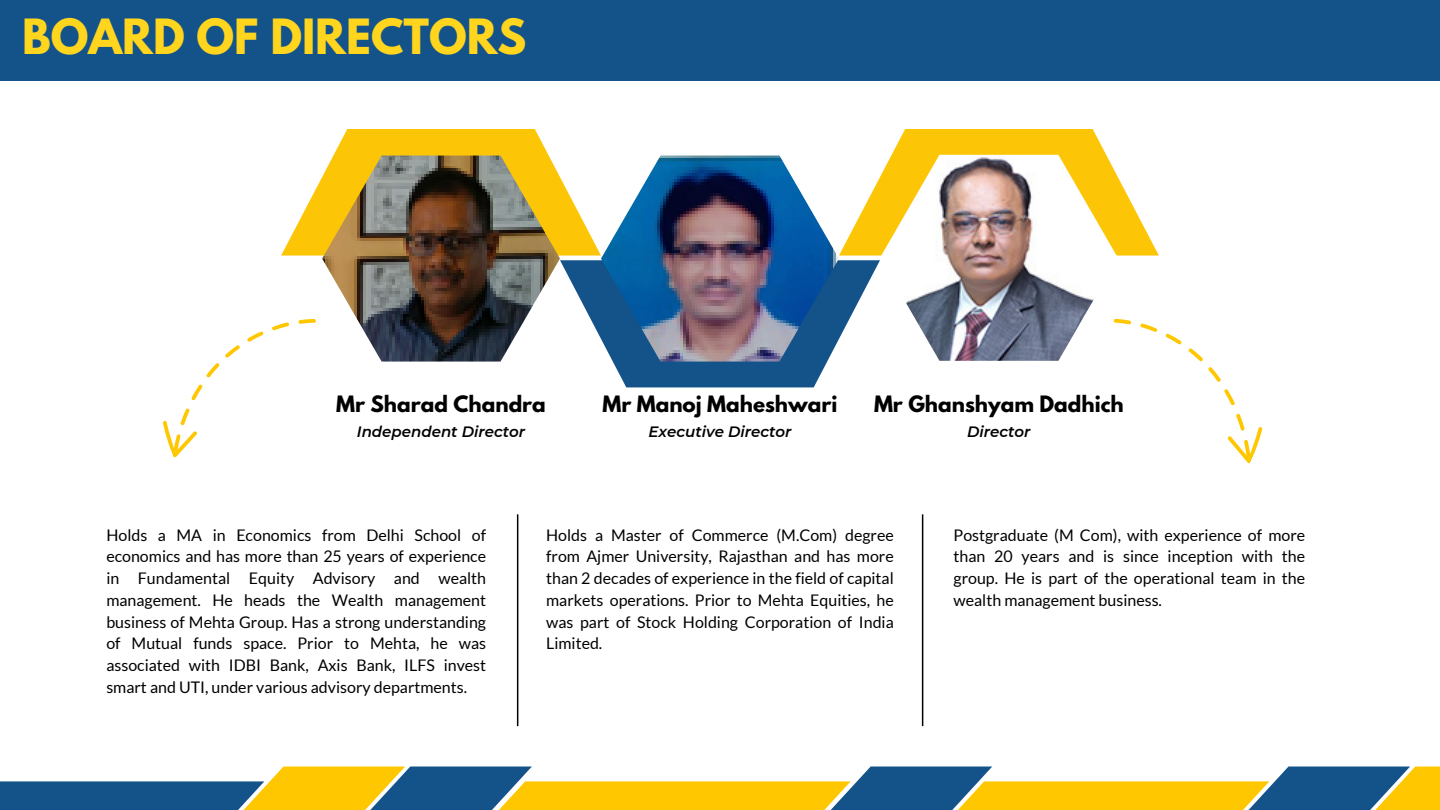
<style>
.page{position:relative;width:1440px;height:810px;background:#fff}
.page>*{position:absolute;margin:0;border:0;box-sizing:border-box;transform-origin:0 0}
.t1{font:700 43px "League Spartan";color:#ffd51e}
.t2{font:700 20px "League Spartan";color:#000}
.t3{font:16px/21.8px "Lato";color:#000;text-align:justify}
.t4{font:italic 600 15px "Montserrat";color:#000}
</style>
<div class="page">
<div style="left:923px;top:781px;width:346px;height:29px;background:#ffc700"></div>
<div style="left:464px;top:781px;width:387px;height:29px;background:#ffc700"></div>
<svg style="left:1200px;top:766px;width:127px;height:44px"></svg>
<svg style="left:1327px;top:766px;width:113px;height:44px;background:#7c8a5a"></svg>
<div style="left:0;top:781px;width:264px;height:29px;background:#13538a"></div>
<svg style="left:195px;top:766px;width:127px;height:44px"></svg>
<svg style="left:783px;top:766px;width:209px;height:44px;fill:#13538a"></svg>
<svg style="left:322px;top:766px;width:210px;height:44px;background:#778860"></svg>
<div style="left:0;top:0;width:1440px;height:81px;background:#13538a"></div>
<img style="left:163px;top:129px;width:1100px;height:335px">
<hr style="left:517px;top:514px;width:1px;height:212px;background:#000">
<hr style="left:922px;top:514px;width:1px;height:212px;background:#000">
<p class="t1" style="left:22px;top:15px;width:506px">BOARD OF DIRECTORS</p>
<p class="t2" style="left:336px;top:394px;width:211px">Mr Sharad Chandra</p>
<p class="t4" style="left:357px;top:422px;width:170px">Independent Director</p>
<p class="t4" style="left:648px;top:422px;width:145px">Executive Director</p>
<h2 class="t4" style="left:967px;top:422px;width:65px">Director</h2>
<h2 class="t2" style="left:603px;top:394px;width:236px">Mr Manoj Maheshwari</h2>
<h2 class="t2" style="left:874px;top:394px;width:251px">Mr Ghanshyam Dadhich</h2>
<h3 class="t3" style="left:106px;top:523px;width:381px">Holds a MA in Economics from Delhi School of economics and has more than 25 years of experience in Fundamental Equity Advisory and wealth management. He heads the Wealth management business of Mehta Group. Has a strong understanding of Mutual funds space. Prior to Mehta, he was associated with IDBI Bank, Axis Bank, ILFS invest smart and UTI, under various advisory departments.</h3>
<h3 class="t3" style="left:546px;top:523px;width:349px">Holds a Master of Commerce (M.Com) degree from Ajmer University, Rajasthan and has more than 2 decades of experience in the field of capital markets operations. Prior to Mehta Equities, he was part of Stock Holding Corporation of India Limited.</h3>
<h3 class="t3" style="left:954px;top:523px;width:353px">Postgraduate (M Com), with experience of more than 20 years and is since inception with the group. He is part of the operational team in the wealth management business.</h3>
</div>
